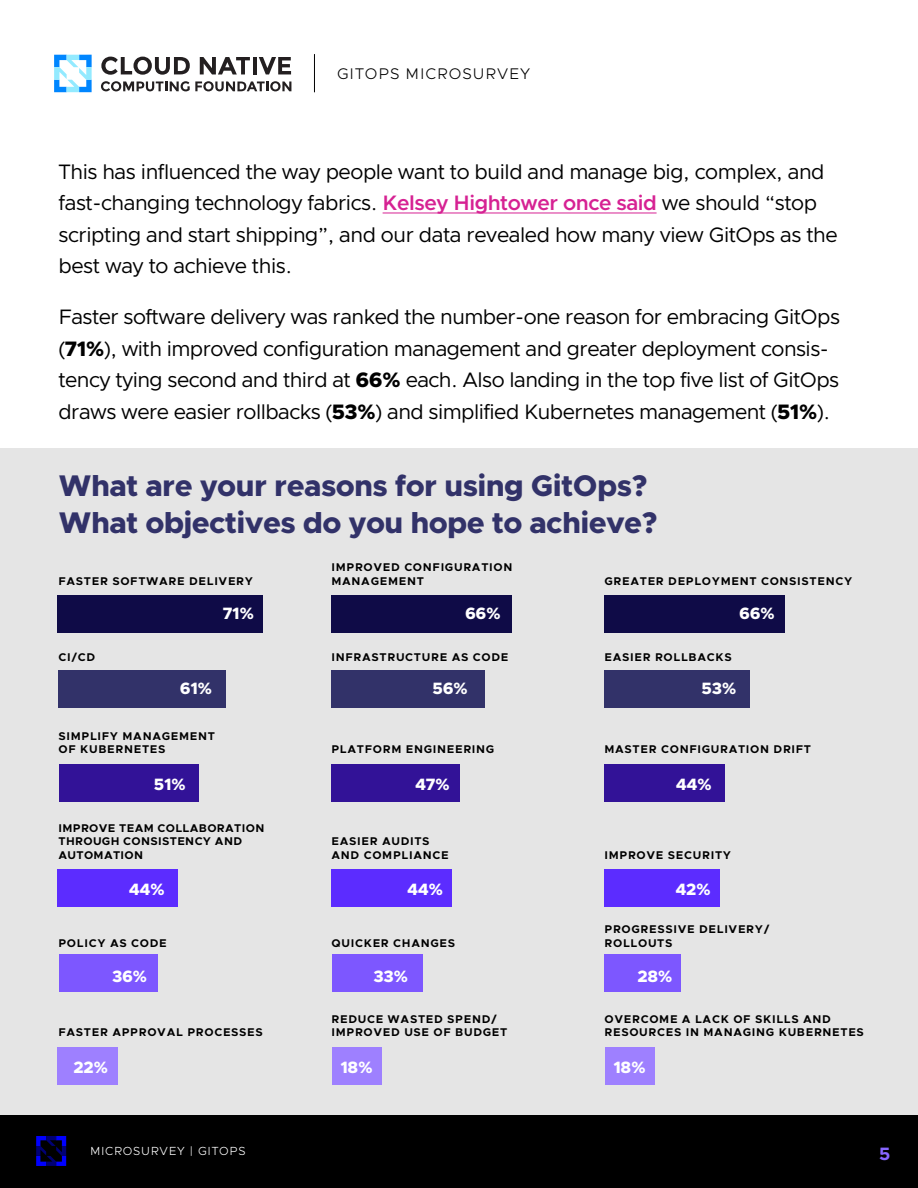
<style>
.page{position:relative;width:918px;height:1188px;background:#fff}
.page>*{position:absolute;margin:0;border:0;box-sizing:border-box;transform-origin:0 0}
.t1{font:800 30px/37.5px "Clarity City";letter-spacing:-.02em;color:#323269}
.t2{font:21px/31.5px "Clarity City";letter-spacing:-.025em;color:#000}
.t3{font:700 18px "Clarity City";color:#8766ff}
.t4{font:800 16.5px "Clarity City";letter-spacing:-.02em;color:#fff}
.t5{font:300 15.45px "Clarity City";letter-spacing:.06em;color:#000}
.t6{font:300 11.85px "Clarity City";letter-spacing:.06em;color:#fff}
.t7{font:700 11.25px/13.5px "Clarity City";letter-spacing:.06em;color:#000}
.t8{font:700 11.25px/13.5px "Clarity City";letter-spacing:.03em;color:#000}
.s1{font-weight:600;color:#d62293}
.s2{font-weight:800}
</style>
<div class="page">
<svg style="left:54px;top:55px;width:38px;height:37px"></svg>
<svg style="left:101px;top:57px;width:89px;height:18px"></svg>
<svg style="left:200px;top:57px;width:50px;height:18px"></svg>
<hr style="left:253px;top:57px;width:4px;height:17px;background:#231f20">
<svg style="left:259px;top:57px;width:32px;height:17px"></svg>
<svg style="left:101px;top:81px;width:190px;height:10px"></svg>
<hr style="left:314px;top:54px;width:1px;height:38px;background:#000">
<div style="left:0;top:1115px;width:918px;height:73px;background:#000"></div>
<svg style="left:36px;top:1136px;width:30px;height:30px"></svg>
<div style="left:0;top:448px;width:918px;height:667px;background:#e5e5e5"></div>
<hr style="left:383px;top:213px;width:274px;height:1px;background:#d62293">
<div style="left:58px;top:595px;width:205px;height:37px;background:#0f0b47"></div>
<div style="left:332px;top:595px;width:180px;height:37px;background:#0f0b47"></div>
<div style="left:604px;top:595px;width:181px;height:37px;background:#0f0b47"></div>
<div style="left:58px;top:670px;width:168px;height:38px;background:#323269"></div>
<div style="left:332px;top:670px;width:153px;height:38px;background:#323269"></div>
<div style="left:604px;top:670px;width:146px;height:38px;background:#323269"></div>
<div style="left:59px;top:764px;width:140px;height:38px;background:#321297"></div>
<div style="left:332px;top:764px;width:128px;height:38px;background:#321297"></div>
<div style="left:604px;top:764px;width:121px;height:38px;background:#321297"></div>
<div style="left:57px;top:869px;width:121px;height:38px;background:#5c2cff"></div>
<div style="left:332px;top:869px;width:120px;height:38px;background:#5c2cff"></div>
<div style="left:604px;top:869px;width:116px;height:38px;background:#5c2cff"></div>
<div style="left:59px;top:954px;width:99px;height:38px;background:#7d57ff"></div>
<div style="left:332px;top:954px;width:91px;height:38px;background:#7d57ff"></div>
<div style="left:604px;top:954px;width:77px;height:38px;background:#7d57ff"></div>
<div style="left:57px;top:1047px;width:61px;height:37px;background:#9e80ff"></div>
<div style="left:605px;top:1047px;width:50px;height:37px;background:#9e80ff"></div>
<div style="left:332px;top:1047px;width:50px;height:37px;background:#9e80ff"></div>
<p class="t5" style="left:337px;top:64px;width:195px">GITOPS MICROSURVEY</p>
<p class="t2" style="left:58px;top:156px;width:781px">This has influenced the way people want to build and manage big, complex, and fast-changing technology fabrics. <span class="s1">Kelsey Hightower once said</span> we should “stop scripting and start shipping”, and our data revealed how many view GitOps as the best way to achieve this.</p>
<p class="t2" style="left:58px;top:301px;width:783px">Faster software delivery was ranked the number-one reason for embracing GitOps (<span class="s2">71%</span>), with improved configuration management and greater deployment consis&shy;tency tying second and third at <span class="s2">66%</span> each. Also landing in the top five list of GitOps draws were easier rollbacks (<span class="s2">53%</span>) and simplified Kubernetes management (<span class="s2">51%</span>).</p>
<h1 class="t1" style="left:58px;top:467px;width:601px">What are your reasons for using GitOps?<br>What objectives do you hope to achieve?</h1>
<p class="t7" style="left:58px;top:574px;width:196px">FASTER SOFTWARE DELIVERY</p>
<p class="t7" style="left:332px;top:561px;width:182px">IMPROVED CONFIGURATION<br>MANAGEMENT</p>
<p class="t7" style="left:605px;top:574px;width:249px">GREATER DEPLOYMENT CONSISTENCY</p>
<p class="t7" style="left:58px;top:650px;width:38px">CI/CD</p>
<p class="t4" style="left:223px;top:602px;width:33px">71%</p>
<p class="t4" style="left:180px;top:678px;width:34px">61%</p>
<p class="t7" style="left:58px;top:729px;width:158px">SIMPLIFY MANAGEMENT<br>OF KUBERNETES</p>
<p class="t4" style="left:465px;top:602px;width:37px">66%</p>
<p class="t4" style="left:739px;top:602px;width:37px">66%</p>
<p class="t7" style="left:332px;top:650px;width:178px">INFRASTRUCTURE AS CODE</p>
<p class="t7" style="left:605px;top:650px;width:129px">EASIER ROLLBACKS</p>
<p class="t4" style="left:433px;top:678px;width:37px">56%</p>
<p class="t4" style="left:702px;top:678px;width:36px">53%</p>
<p class="t7" style="left:332px;top:743px;width:164px">PLATFORM ENGINEERING</p>
<p class="t7" style="left:605px;top:743px;width:208px">MASTER CONFIGURATION DRIFT</p>
<p class="t4" style="left:154px;top:773px;width:34px">51%</p>
<p class="t4" style="left:415px;top:773px;width:36px">47%</p>
<p class="t4" style="left:676px;top:773px;width:38px">44%</p>
<p class="t8" style="left:58px;top:821px;width:207px">IMPROVE TEAM COLLABORATION<br>THROUGH CONSISTENCY AND<br>AUTOMATION</p>
<p class="t7" style="left:332px;top:835px;width:119px">EASIER AUDITS<br>AND COMPLIANCE</p>
<p class="t4" style="left:129px;top:879px;width:38px">44%</p>
<p class="t4" style="left:407px;top:879px;width:38px">44%</p>
<p class="t7" style="left:58px;top:936px;width:110px">POLICY AS CODE</p>
<p class="t7" style="left:332px;top:936px;width:125px">QUICKER CHANGES</p>
<p class="t7" style="left:605px;top:848px;width:128px">IMPROVE SECURITY</p>
<p class="t4" style="left:676px;top:879px;width:37px">42%</p>
<p class="t7" style="left:605px;top:922px;width:167px">PROGRESSIVE DELIVERY/<br>ROLLOUTS</p>
<p class="t4" style="left:112px;top:965px;width:37px">36%</p>
<p class="t7" style="left:58px;top:1026px;width:206px">FASTER APPROVAL PROCESSES</p>
<p class="t4" style="left:373px;top:965px;width:36px">33%</p>
<p class="t4" style="left:638px;top:965px;width:37px">28%</p>
<p class="t7" style="left:332px;top:1012px;width:177px">REDUCE WASTED SPEND/<br>IMPROVED USE OF BUDGET</p>
<p class="t7" style="left:605px;top:1012px;width:261px">OVERCOME A LACK OF SKILLS AND<br>RESOURCES IN MANAGING KUBERNETES</p>
<p class="t4" style="left:73px;top:1056px;width:36px">22%</p>
<p class="t4" style="left:340px;top:1056px;width:34px">18%</p>
<p class="t4" style="left:613px;top:1056px;width:34px">18%</p>
<p class="t6" style="left:90px;top:1144px;width:157px">MICROSURVEY | GITOPS</p>
<p class="t3" style="left:879px;top:1143px;width:13px">5</p>
</div>
